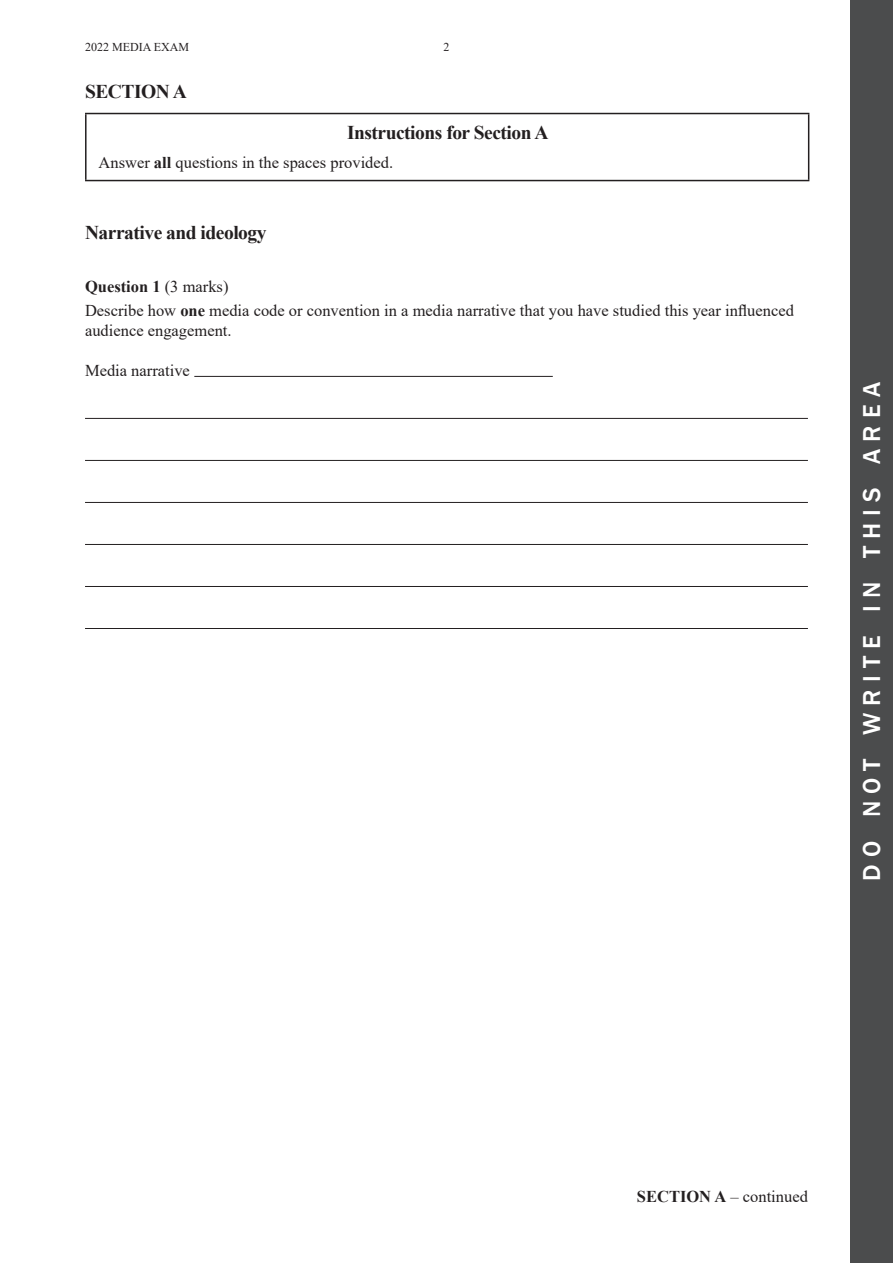
<style>
.page{position:relative;width:893px;height:1263px;background:#fff}
.page>*{position:absolute;margin:0;border:0;box-sizing:border-box;transform-origin:0 0}
.t1{font:500 25.2px "Franklin Gothic";letter-spacing:.285em;color:#fff}
.t2{font:700 19.5px "Times New Roman";letter-spacing:-.025em;color:#231f20}
.t3{font:16.5px/24px "Times New Roman";color:#231f20}
.t4{font:12px "Times New Roman";color:#231f20}
.s1{font-weight:700}
</style>
<div class="page">
<div style="left:850px;top:0;width:43px;height:1263px;background:#4b4c4d"></div>
<hr style="left:194px;top:376px;width:359px;height:1px;background:#231f20">
<hr style="left:85px;top:418px;width:723px;height:1px;background:#231f20">
<hr style="left:85px;top:460px;width:723px;height:1px;background:#231f20">
<hr style="left:85px;top:502px;width:723px;height:1px;background:#231f20">
<hr style="left:85px;top:544px;width:723px;height:1px;background:#231f20">
<hr style="left:85px;top:586px;width:723px;height:1px;background:#231f20">
<hr style="left:85px;top:628px;width:723px;height:1px;background:#231f20">
<hr style="left:85px;top:113px;width:724px;height:1px;background:#231f20">
<hr style="left:85px;top:114px;width:2px;height:66px;background:#231f20">
<hr style="left:808px;top:114px;width:1px;height:66px;background:#231f20">
<hr style="left:85px;top:180px;width:724px;height:1px;background:#231f20">
<p class="t4" style="left:85px;top:38px;width:105px">2022 MEDIA EXAM</p>
<p class="t4" style="left:443px;top:38px;width:7px">2</p>
<p class="t2" style="left:85px;top:78px;width:103px">SECTION A</p>
<p class="t2" style="left:347px;top:119px;width:203px">Instructions for Section A</p>
<p class="t3" style="left:99px;top:150px;width:296px">Answer <span class="s1">all</span> questions in the spaces provided.</p>
<p class="t2" style="left:85px;top:218px;width:183px">Narrative and ideology</p>
<p class="t3" style="left:85px;top:274px;width:710px"><span class="s1">Question 1</span> (3 marks)<br>Describe how <span class="s1">one</span> media code or convention in a media narrative that you have studied this year influenced</p>
<p class="t3" style="left:85px;top:318px;width:148px">audience engagement.</p>
<p class="t3" style="left:85px;top:358px;width:106px">Media narrative</p>
<h1 class="t1" style="left:856px;top:881px;width:500px;rotate:-90deg">do not write in this area</h1>
<p class="t3" style="left:637px;top:1184px;width:172px"><span class="s1">SECTION A</span> – continued</p>
</div>
